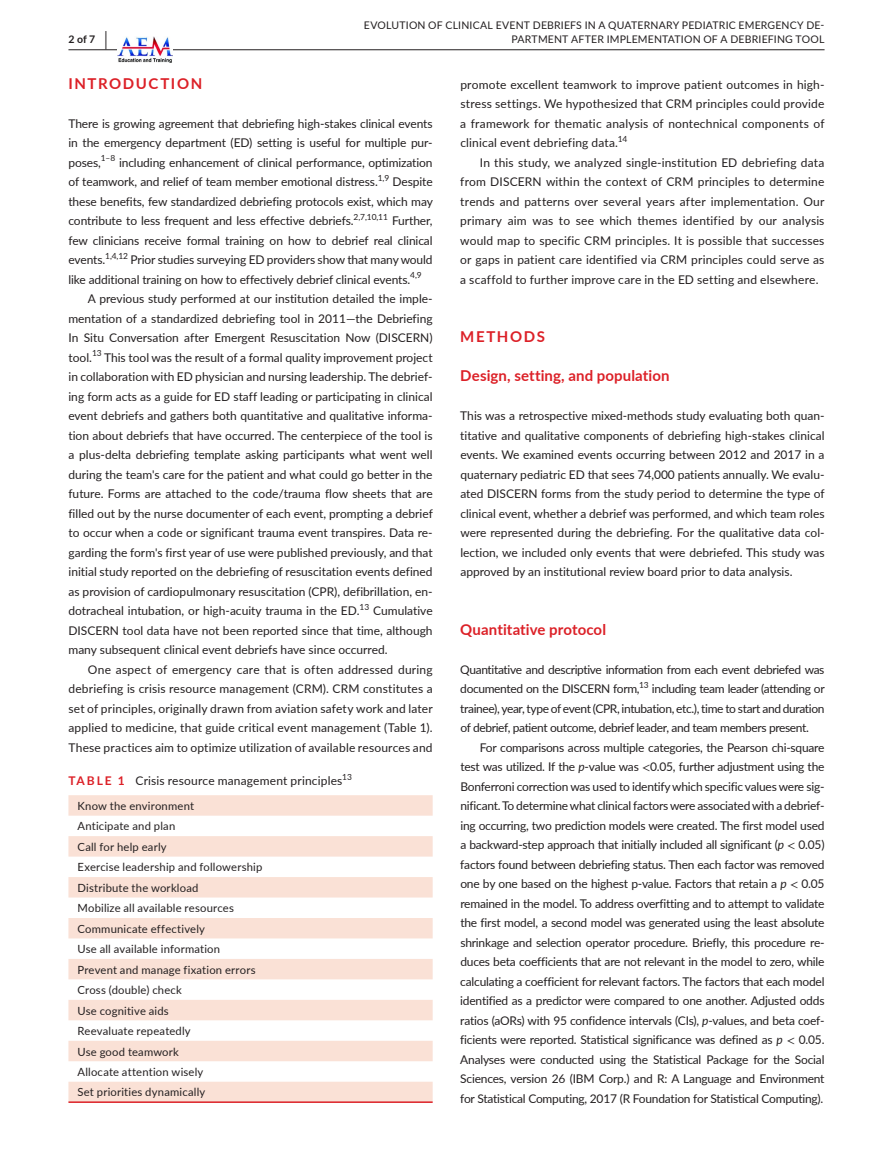
<style>
.page{position:relative;width:893px;height:1174px;background:#fff}
.page>*{position:absolute;margin:0;border:0;box-sizing:border-box;transform-origin:0 0}
.t1{font:700 15px "Lato";letter-spacing:.01em;color:#dc2027}
.t2{font:700 15px "Lato";letter-spacing:.105em;color:#dc2027}
.t3{font:700 15px "Lato";letter-spacing:.11em;color:#dc2027}
.t4{font:12px/19.5px "Lato";color:#231f20;text-align:justify}
.t5{font:12px/19.5px "Lato";letter-spacing:-.03em;color:#231f20}
.t6{font:11.25px/20.4px "Lato";letter-spacing:.015em;color:#231f20}
.t7{font:10.5px/13.5px "Lato";letter-spacing:.02em;color:#231f20;text-align:right}
.t8{font:700 10.5px "Lato";color:#231f20}
.t9{font:8.4px "Lato";color:#231f20}
.s1{font-size:19.5px}
.s2{font-style:italic}
.s3{font-family:"STIX"}
.s4{font-weight:700;color:#dc2027}
</style>
<div class="page">
<hr style="left:68px;top:49px;width:756px;height:1px;background:#231f20">
<img style="left:117px;top:37px;width:55px;height:25px">
<svg style="left:68px;top:795px;width:365px;height:306px;fill:#fae1d6"></svg>
<hr style="left:68px;top:1101px;width:365px;height:1px;background:#dc2027">
<p class="t8" style="left:68px;top:31px;width:40px">2 of 7 <span class="s1">|</span></p>
<p class="t7" style="left:364px;top:18px;width:462px">EVOLUTION OF CLINICAL EVENT DEBRIEFS IN A QUATERNARY PEDIATRIC EMERGENCY DE-<br>PARTMENT AFTER IMPLEMENTATION OF A DEBRIEFING TOOL</p>
<p class="t2" style="left:68px;top:72px;width:135px">INTRODUCTION</p>
<p class="t4" style="left:68px;top:113px;width:366px">There is growing agreement that debriefing high-stakes clinical events</p>
<p class="t4" style="left:68px;top:132px;width:366px">in the emergency department (ED) setting is useful for multiple pur-</p>
<p class="t4" style="left:68px;top:152px;width:366px">poses,<sup>1–8</sup> including enhancement of clinical performance, optimization</p>
<p class="t4" style="left:68px;top:171px;width:366px">of teamwork, and relief of team member emotional distress.<sup>1,9</sup> Despite</p>
<p class="t4" style="left:68px;top:191px;width:366px">these benefits, few standardized debriefing protocols exist, which may</p>
<p class="t4" style="left:68px;top:210px;width:366px">contribute to less frequent and less effective debriefs.<sup>2,7,10,11</sup> Further,</p>
<p class="t4" style="left:68px;top:230px;width:366px">few clinicians receive formal training on how to debrief real clinical</p>
<p class="t4" style="left:68px;top:249px;width:366px">events.<sup>1,4,12</sup> Prior studies surveying ED providers show that many would</p>
<p class="t4" style="left:68px;top:269px;width:355px">like additional training on how to effectively debrief clinical events.<sup>4,9</sup></p>
<p class="t4" style="left:88px;top:288px;width:346px">A previous study performed at our institution detailed the imple-</p>
<p class="t4" style="left:68px;top:308px;width:366px">mentation of a standardized debriefing tool in 2011—the Debriefing</p>
<p class="t4" style="left:68px;top:327px;width:366px">In Situ Conversation after Emergent Resuscitation Now (DISCERN)</p>
<p class="t4" style="left:68px;top:347px;width:366px">tool.<sup>13</sup> This tool was the result of a formal quality improvement project</p>
<p class="t4" style="left:68px;top:366px;width:366px">in collaboration with ED physician and nursing leadership. The debrief-</p>
<p class="t4" style="left:68px;top:386px;width:366px">ing form acts as a guide for ED staff leading or participating in clinical</p>
<p class="t4" style="left:68px;top:405px;width:366px">event debriefs and gathers both quantitative and qualitative informa-</p>
<p class="t4" style="left:68px;top:425px;width:366px">tion about debriefs that have occurred. The centerpiece of the tool is</p>
<p class="t4" style="left:68px;top:444px;width:366px">a plus-delta debriefing template asking participants what went well</p>
<p class="t4" style="left:68px;top:464px;width:366px">during the team's care for the patient and what could go better in the</p>
<p class="t4" style="left:68px;top:483px;width:366px">future. Forms are attached to the code/trauma flow sheets that are</p>
<p class="t4" style="left:68px;top:503px;width:366px">filled out by the nurse documenter of each event, prompting a debrief</p>
<p class="t4" style="left:68px;top:522px;width:366px">to occur when a code or significant trauma event transpires. Data re-</p>
<p class="t4" style="left:68px;top:542px;width:366px">garding the form's first year of use were published previously, and that</p>
<p class="t4" style="left:68px;top:561px;width:366px">initial study reported on the debriefing of resuscitation events defined</p>
<p class="t4" style="left:68px;top:581px;width:366px">as provision of cardiopulmonary resuscitation (CPR), defibrillation, en-</p>
<p class="t4" style="left:68px;top:600px;width:366px">dotracheal intubation, or high-acuity trauma in the ED.<sup>13</sup> Cumulative</p>
<p class="t4" style="left:68px;top:620px;width:366px">DISCERN tool data have not been reported since that time, although</p>
<p class="t4" style="left:68px;top:639px;width:321px">many subsequent clinical event debriefs have since occurred.</p>
<p class="t4" style="left:88px;top:659px;width:346px">One aspect of emergency care that is often addressed during</p>
<p class="t4" style="left:68px;top:678px;width:366px">debriefing is crisis resource management (CRM). CRM constitutes a</p>
<p class="t4" style="left:68px;top:698px;width:366px">set of principles, originally drawn from aviation safety work and later</p>
<p class="t4" style="left:68px;top:717px;width:366px">applied to medicine, that guide critical event management (Table 1).</p>
<p class="t4" style="left:68px;top:737px;width:366px">These practices aim to optimize utilization of available resources and</p>
<p class="t4" style="left:460px;top:74px;width:366px">promote excellent teamwork to improve patient outcomes in high&shy;stress settings. We hypothesized that CRM principles could provide a framework for thematic analysis of nontechnical components of clinical event debriefing data.<sup>14</sup></p>
<p class="t4" style="left:460px;top:152px;width:366px;text-indent:20px">In this study, we analyzed single-institution ED debriefing data from DISCERN within the context of CRM principles to determine trends and patterns over several years after implementation. Our primary aim was to see which themes identified by our analysis would map to specific CRM principles. It is possible that successes or gaps in patient care identified via CRM principles could serve as a scaffold to further improve care in the ED setting and elsewhere.</p>
<p class="t3" style="left:460px;top:326px;width:86px">METHODS</p>
<p class="t1" style="left:460px;top:365px;width:211px">Design, setting, and population</p>
<p class="t4" style="left:460px;top:405px;width:366px">This was a retrospective mixed-methods study evaluating both quan&shy;titative and qualitative components of debriefing high-stakes clinical events. We examined events occurring between 2012 and 2017 in a quaternary pediatric ED that sees 74,000 patients annually. We evalu&shy;ated DISCERN forms from the study period to determine the type of clinical event, whether a debrief was performed, and which team roles were represented during the debriefing. For the qualitative data col&shy;lection, we included only events that were debriefed. This study was approved by an institutional review board prior to data analysis.</p>
<p class="t1" style="left:460px;top:618px;width:147px">Quantitative protocol</p>
<p class="t5" style="left:460px;top:659px;width:366px">Quantitative and descriptive information from each event debriefed was documented on the DISCERN form,</p>
<p class="t9" style="left:639px;top:679px;width:11px">13</p>
<p class="t4" style="left:460px;top:678px;width:366px;text-indent:192px">including team leader (attending or trainee),year, type of event (CPR, intubation, etc.), time to start and duration of debrief, patient outcome, debrief leader, and team members present.</p>
<p class="t4" style="left:460px;top:737px;width:366px;text-indent:20px">For comparisons across multiple categories, the Pearson chi-square test was utilized. If the <span class="s2">p</span>-value was <span class="s3">&lt;</span>0.05, further adjustment using the Bonferroni correction was used to identifywhich specific values were sig&shy;nificant.To determinewhat clinical factorswere associatedwith a debrief&shy;ing occurring, two prediction models were created. The first model used a backward-step approach that initially included all significant (<span class="s2">p</span> <span class="s3">&lt;</span> 0.05) factors found between debriefing status. Then each factor was removed one by one based on the highest p-value. Factors that retain a <span class="s2">p</span> <span class="s3">&lt;</span> 0.05 remained in the model. To address overfitting and to attempt to validate the first model, a second model was generated using the least absolute shrinkage and selection operator procedure. Briefly, this procedure re&shy;duces beta coefficients that are not relevant in the model to zero, while calculating a coefficient for relevant factors. The factors that each model identified as a predictor were compared to one another. Adjusted odds ratios (aORs) with 95 confidence intervals (CIs), <span class="s2">p</span>-values, and beta coef&shy;ficients were reported. Statistical significance was defined as <span class="s2">p</span> <span class="s3">&lt;</span> 0.05.<br>Analyses were conducted using the Statistical Package for the Social Sciences, version 26 (IBM Corp.) and R: A Language and Environment for Statistical Computing, 2017 (R Foundation for Statistical Computing).</p>
<p class="t4" style="left:68px;top:771px;width:276px"><span class="s4">TABLE 1</span> Crisis resource management principles</p>
<p class="t9" style="left:342px;top:771px;width:11px">13</p>
<p class="t6" style="left:77px;top:795px;width:186px">Know the environment<br>Anticipate and plan<br>Call for help early<br>Exercise leadership and followership<br>Distribute the workload<br>Mobilize all available resources<br>Communicate effectively<br>Use all available information<br>Prevent and manage fixation errors<br>Cross (double) check<br>Use cognitive aids<br>Reevaluate repeatedly<br>Use good teamwork<br>Allocate attention wisely<br>Set priorities dynamically</p>
</div>
